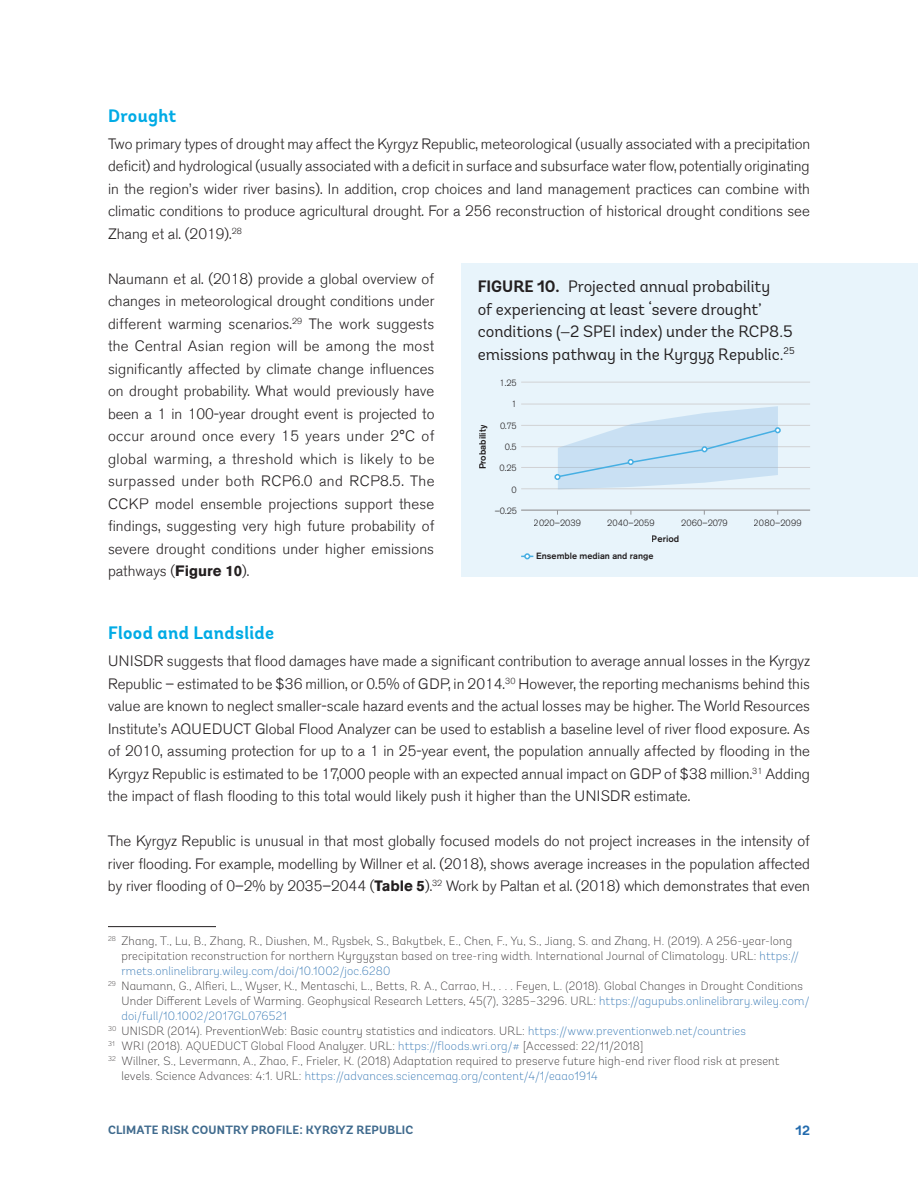
<style>
.page{position:relative;width:918px;height:1188px;background:#fff}
.page>*{position:absolute;margin:0;border:0;box-sizing:border-box;transform-origin:0 0}
.t1{font:700 18px "Andes";letter-spacing:.02em;color:#00abe5}
.t2{font:16.5px/22.5px "Andes";color:#231f20}
.t3{font:300 15px/22.5px "Akzidenz Grotesk BE";color:#231f20;text-align:justify}
.t4{font:700 13.5px "Andes";color:#236bad}
.t5{font:200 12px "Andes";letter-spacing:.015em;color:#231f20}
.t6{font:200 12px "Andes";letter-spacing:.015em;color:#236bad}
.t7{font:700 12px "Andes";letter-spacing:.015em;color:#3f6a8d}
.t8{font:500 9.3px "Akzidenz Grotesk BE";color:#231f20}
.t9{font:300 9px "Akzidenz Grotesk BE";color:#231f20}
.t10{font:500 9px "Akzidenz Grotesk BE";color:#231f20}
.t11{font:300 9px "Akzidenz Grotesk BE";letter-spacing:.02em;color:#231f20}
.s1{font-weight:700}
.s2{color:#236bad}
.s3{color:#231f20}
</style>
<div class="page">
<div style="left:461px;top:263px;width:457px;height:313px;background:#e8f4fb"></div>
<hr style="left:521px;top:488px;width:289px;height:1px;background:#d1d2d4">
<hr style="left:521px;top:467px;width:289px;height:1px;background:#d1d2d4">
<hr style="left:521px;top:446px;width:289px;height:1px;background:#d1d2d4">
<hr style="left:521px;top:425px;width:289px;height:1px;background:#d1d2d4">
<hr style="left:521px;top:404px;width:289px;height:1px;background:#d1d2d4">
<hr style="left:521px;top:382px;width:289px;height:1px;background:#d1d2d4">
<hr style="left:521px;top:510px;width:289px;height:1px;background:#939598">
<div style="left:554px;top:474px;width:7px;height:6px;border:2px solid #46afe3;border-radius:50%"></div>
<svg style="left:555px;top:406px;width:226px;height:83px"></svg>
<svg style="left:521px;top:553px;width:12px;height:6px"></svg>
<hr style="left:108px;top:926px;width:108px;height:1px;background:#231f20">
<p class="t1" style="left:108px;top:104px;width:70px">Drought</p>
<p class="t3" style="left:108px;top:132px;width:704px">Two primary types of drought may affect the Kyrgyz Republic, meteorological (usually associated with a precipitation deficit) and hydrological (usually associated with a deficit in surface and subsurface water flow, potentially originating in the region’s wider river basins). In addition, crop choices and land management practices can combine with climatic conditions to produce agricultural drought. For a 256 reconstruction of historical drought conditions see Zhang et al. (2019).<sup>28</sup></p>
<p class="t3" style="left:108px;top:267px;width:328px">Naumann et al. (2018) provide a global overview of changes in meteorological drought conditions under different warming scenarios.<sup>29</sup> The work suggests the Central Asian region will be among the most significantly affected by climate change influences on drought probability. What would previously have been a 1 in 100-year drought event is projected to occur around once every 15 years under 2°C of global warming, a threshold which is likely to be surpassed under both RCP6.0 and RCP8.5. The CCKP model ensemble projections support these findings, suggesting very high future probability of severe drought conditions under higher emissions pathways (<span class="s1">Figure 10</span>).</p>
<p class="t2" style="left:478px;top:275px;width:318px"><span class="s1">FIGURE 10.</span> Projected annual probability<br>of experiencing at least ‘severe drought’ conditions (−2 SPEI index) under the RCP8.5 emissions pathway in the Kyrgyz Republic. <sup>25</sup></p>
<p class="t9" style="left:500px;top:378px;width:19px">1.25</p>
<p class="t9" style="left:512px;top:399px;width:7px">1</p>
<p class="t9" style="left:500px;top:420px;width:18px">0.75</p>
<p class="t8" style="left:477px;top:469px;width:46px;rotate:-90deg">Probability</p>
<p class="t9" style="left:505px;top:442px;width:13px">0.5</p>
<p class="t9" style="left:500px;top:463px;width:19px">0.25</p>
<p class="t9" style="left:512px;top:484px;width:7px">0</p>
<p class="t9" style="left:495px;top:506px;width:24px">–0.25</p>
<p class="t9" style="left:534px;top:518px;width:49px">2020–2039</p>
<p class="t9" style="left:607px;top:518px;width:49px">2040–2059</p>
<p class="t9" style="left:681px;top:518px;width:48px">2060–2079</p>
<p class="t11" style="left:754px;top:518px;width:49px">2080–2099</p>
<p class="t8" style="left:652px;top:533px;width:29px">Period</p>
<p class="t10" style="left:536px;top:550px;width:119px">Ensemble median and range</p>
<p class="t1" style="left:108px;top:622px;width:168px">Flood and Landslide</p>
<p class="t3" style="left:108px;top:650px;width:704px">UNISDR suggests that flood damages have made a significant contribution to average annual losses in the Kyrgyz Republic – estimated to be $36 million, or 0.5% of GDP, in 2014.<sup>30</sup> However, the reporting mechanisms behind this value are known to neglect smaller-scale hazard events and the actual losses may be higher. The World Resources Institute’s AQUEDUCT Global Flood Analyzer can be used to establish a baseline level of river flood exposure. As of 2010, assuming protection for up to a 1 in 25-year event, the population annually affected by flooding in the Kyrgyz Republic is estimated to be 17,000 people with an expected annual impact on GDP of $38 million.<sup>31</sup> Adding the impact of flash flooding to this total would likely push it higher than the UNISDR estimate.</p>
<p class="t3" style="left:108px;top:830px;width:704px">The Kyrgyz Republic is unusual in that most globally focused models do not project increases in the intensity of river flooding. For example, modelling by Willner et al. (2018), shows average increases in the population affected by river flooding of 0–2% by 2035–2044 (<span class="s1">Table 5</span>).<sup>32</sup> Work by Paltan et al. (2018) which demonstrates that even</p>
<p class="t5" style="left:108px;top:934px;width:686px"><sup>28</sup> Zhang, T., Lu, B., Zhang, R., Diushen, M., Rysbek, S., Bakytbek, E., Chen, F., Yu, S., Jiang, S. and Zhang, H. (2019). A 256-year-long</p>
<p class="t5" style="left:122px;top:949px;width:679px">precipitation reconstruction for northern Kyrgyzstan based on tree-ring width. International Journal of Climatology. URL: <span class="s2">https://</span></p>
<p class="t6" style="left:122px;top:964px;width:271px">rmets.onlinelibrary.wiley.com/doi/10.1002/joc.6280</p>
<p class="t5" style="left:108px;top:979px;width:697px"><sup>29</sup> Naumann, G., Alfieri, L., Wyser, K., Mentaschi, L., Betts, R. A., Carrao, H., . . . Feyen, L. (2018). Global Changes in Drought Conditions</p>
<p class="t5" style="left:122px;top:994px;width:689px">Under Different Levels of Warming. Geophysical Research Letters, 45(7), 3285–3296. URL: <span class="s2">https://agupubs.onlinelibrary.wiley.com/</span></p>
<p class="t6" style="left:122px;top:1009px;width:167px">doi/full/10.1002/2017GL076521</p>
<p class="t5" style="left:108px;top:1024px;width:640px"><sup>30</sup> UNISDR (2014). PreventionWeb: Basic country statistics and indicators. URL: <span class="s2">https://www.preventionweb.net/countries</span></p>
<p class="t5" style="left:108px;top:1039px;width:537px"><sup>31</sup> WRI (2018). AQUEDUCT Global Flood Analyzer. URL: <span class="s2">https://floods.wri.org/#</span> [Accessed: 22/11/2018]</p>
<p class="t5" style="left:108px;top:1054px;width:673px"><sup>32</sup> Willner, S., Levermann, A., Zhao, F., Frieler, K. (2018) Adaptation required to preserve future high-end river flood risk at present</p>
<p class="t6" style="left:122px;top:1069px;width:478px"><span class="s3">levels. Science Advances: 4:1. URL:</span> https://advances.sciencemag.org/content/4/1/eaao1914</p>
<p class="t7" style="left:108px;top:1122px;width:307px">CLIMATE RISK COUNTRY PROFILE: KYRGYZ REPUBLIC</p>
<p class="t4" style="left:795px;top:1122px;width:16px">12</p>
</div>
